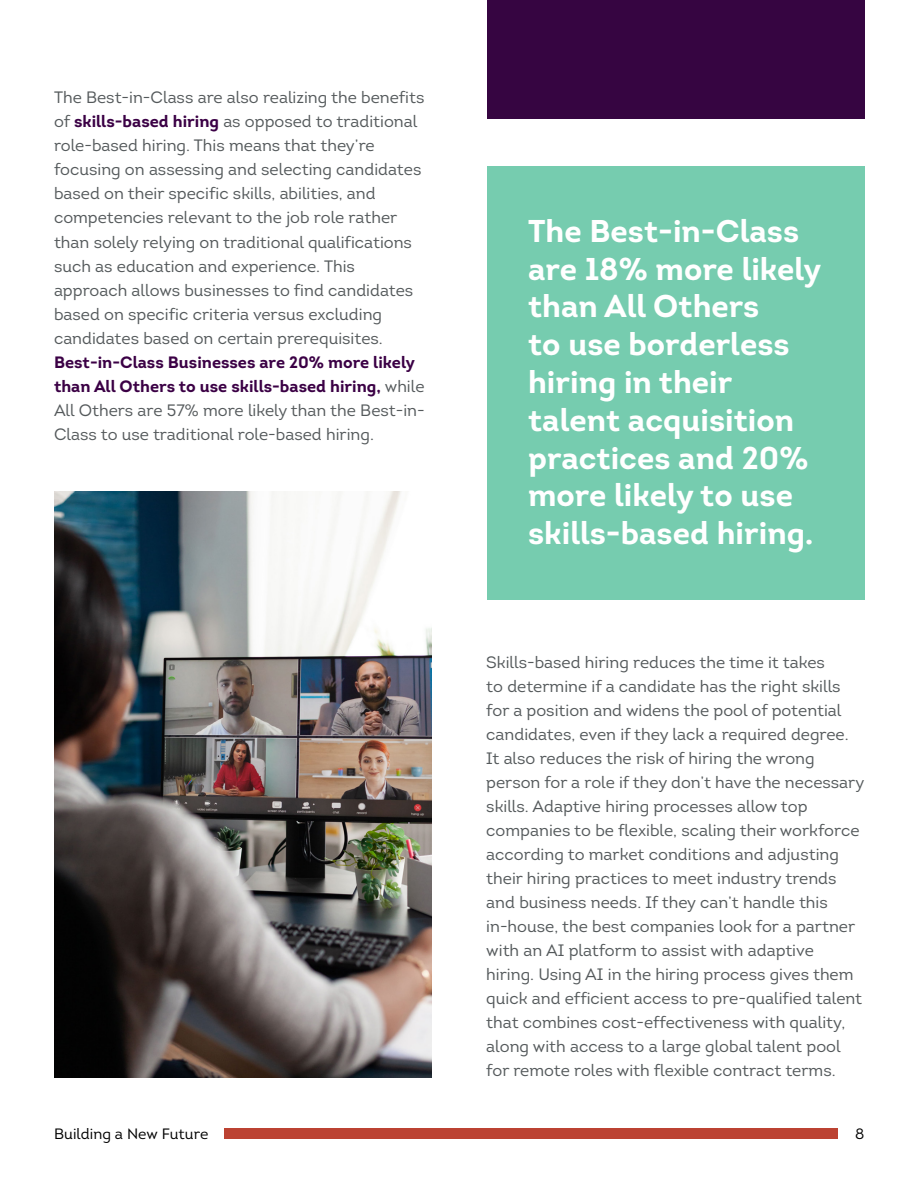
<style>
.page{position:relative;width:918px;height:1188px;background:#fff}
.page>*{position:absolute;margin:0;border:0;box-sizing:border-box;transform-origin:0 0}
.t1{font:700 31.5px/37.8px "Intro";color:#fff}
.t2{font:16.5px/24px "Intro";color:#54595b}
.t3{font:15px "Intro";color:#000}
.s1{font-weight:700;color:#3b0045}
</style>
<div class="page">
<div style="left:224px;top:1129px;width:614px;height:10px;background:#bc4232"></div>
<div style="left:487px;top:0;width:378px;height:118px;background:#360541"></div>
<img style="left:55px;top:491px;width:377px;height:587px">
<div style="left:487px;top:166px;width:378px;height:433px;background:#76ccaf"></div>
<p class="t2" style="left:54px;top:86px;width:372px">The Best-in-Class are also realizing the benefits of <span class="s1">skills-based hiring</span> as opposed to traditional role-based hiring. This means that they’re focusing on assessing and selecting candidates based on their specific skills, abilities, and competencies relevant to the job role rather than solely relying on traditional qualifications such as education and experience. This approach allows businesses to find candidates based on specific criteria versus excluding candidates based on certain prerequisites.</p>
<p class="t2" style="left:54px;top:350px;width:372px"><span class="s1">Best-in-Class Businesses are 20% more likely than All Others to use skills-based hiring,</span> while All Others are 57% more likely than the Best-in-Class to use traditional role-based hiring.</p>
<h1 class="t1" style="left:528px;top:212px;width:295px">The Best-in-Class are 18% more likely than All Others<br>to use borderless hiring in their talent acquisition practices and 20% more likely to use skills-based hiring.</h1>
<p class="t2" style="left:486px;top:650px;width:380px">Skills-based hiring reduces the time it takes<br>to determine if a candidate has the right skills for a position and widens the pool of potential candidates, even if they lack a required degree.<br>It also reduces the risk of hiring the wrong person for a role if they don’t have the necessary skills. Adaptive hiring processes allow top companies to be flexible, scaling their workforce according to market conditions and adjusting their hiring practices to meet industry trends and business needs. If they can’t handle this in-house, the best companies look for a partner with an AI platform to assist with adaptive hiring. Using AI in the hiring process gives them quick and efficient access to pre-qualified talent that combines cost-effectiveness with quality, along with access to a large global talent pool for remote roles with flexible contract terms.</p>
<p class="t3" style="left:54px;top:1125px;width:156px">Building a New Future</p>
<p class="t3" style="left:855px;top:1125px;width:11px">8</p>
</div>
